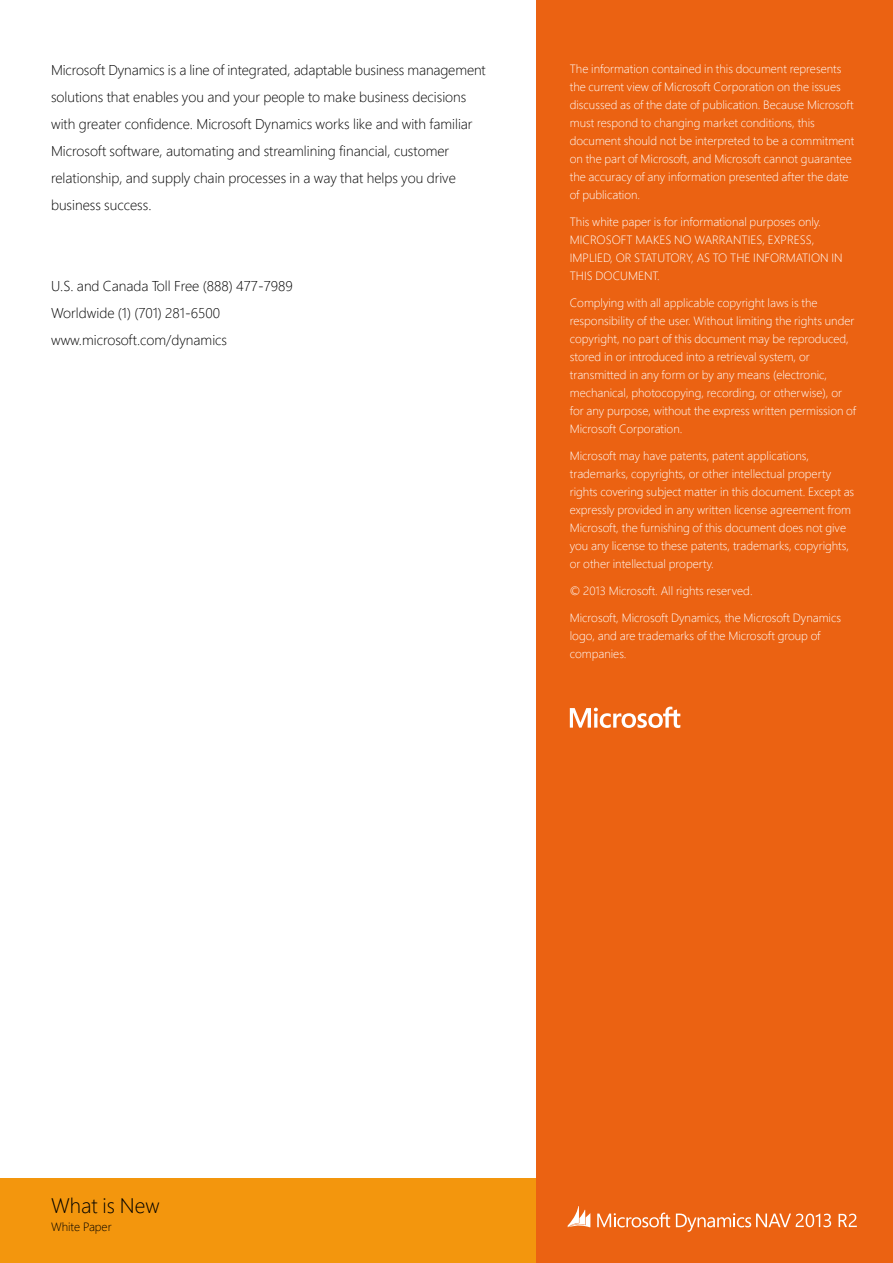
<style>
.page{position:relative;width:893px;height:1263px;background:#fff}
.page>*{position:absolute;margin:0;border:0;box-sizing:border-box;transform-origin:0 0}
.t1{font:300 21px "Segoe Pro";color:#000}
.t2{font:300 14.25px/27px "Segoe Pro";color:#000}
.t3{font:300 12px/18px "Segoe Pro";color:#fff}
.t4{font:300 12px "Segoe Pro";color:#000}
</style>
<div class="page">
<div style="left:0;top:1178px;width:536px;height:85px;background:#f3960d"></div>
<div style="left:536px;top:0;width:357px;height:1263px;background:#eb6212"></div>
<svg style="left:597px;top:1212px;width:73px;height:15px"></svg>
<svg style="left:568px;top:1206px;width:22px;height:21px"></svg>
<svg style="left:676px;top:1213px;width:155px;height:19px"></svg>
<svg style="left:839px;top:1213px;width:18px;height:14px"></svg>
<svg style="left:570px;top:707px;width:110px;height:21px"></svg>
<p class="t2" style="left:51px;top:56px;width:436px">Microsoft Dynamics is a line of integrated, adaptable business management solutions that enables you and your people to make business decisions with greater confidence. Microsoft Dynamics works like and with familiar Microsoft software, automating and streamlining financial, customer relationship, and supply chain processes in a way that helps you drive business success.</p>
<p class="t2" style="left:51px;top:272px;width:243px">U.S. and Canada Toll Free (888) 477-7989<br>Worldwide (1) (701) 281-6500 www.microsoft.com/dynamics</p>
<p class="t3" style="left:570px;top:59px;width:286px">The information contained in this document represents the current view of Microsoft Corporation on the issues discussed as of the date of publication. Because Microsoft must respond to changing market conditions, this document should not be interpreted to be a commitment on the part of Microsoft, and Microsoft cannot guarantee the accuracy of any information presented after the date of publication.</p>
<p class="t3" style="left:570px;top:212px;width:274px">This white paper is for informational purposes only.<br>MICROSOFT MAKES NO WARRANTIES, EXPRESS, IMPLIED, OR STATUTORY, AS TO THE INFORMATION IN THIS DOCUMENT.</p>
<p class="t3" style="left:570px;top:293px;width:288px">Complying with all applicable copyright laws is the responsibility of the user. Without limiting the rights under copyright, no part of this document may be reproduced, stored in or introduced into a retrieval system, or transmitted in any form or by any means (electronic, mechanical, photocopying, recording, or otherwise), or for any purpose, without the express written permission of Microsoft Corporation.</p>
<p class="t3" style="left:570px;top:446px;width:286px">Microsoft may have patents, patent applications, trademarks, copyrights, or other intellectual property rights covering subject matter in this document. Except as expressly provided in any written license agreement from Microsoft, the furnishing of this document does not give you any license to these patents, trademarks, copyrights, or other intellectual property.</p>
<p class="t3" style="left:570px;top:581px;width:184px">© 2013 Microsoft. All rights reserved.</p>
<p class="t3" style="left:570px;top:608px;width:273px">Microsoft, Microsoft Dynamics, the Microsoft Dynamics logo, and are trademarks of the Microsoft group of companies.</p>
<h1 class="t1" style="left:51px;top:1191px;width:110px">What is New</h1>
<p class="t4" style="left:51px;top:1218px;width:62px">White Paper</p>
</div>
